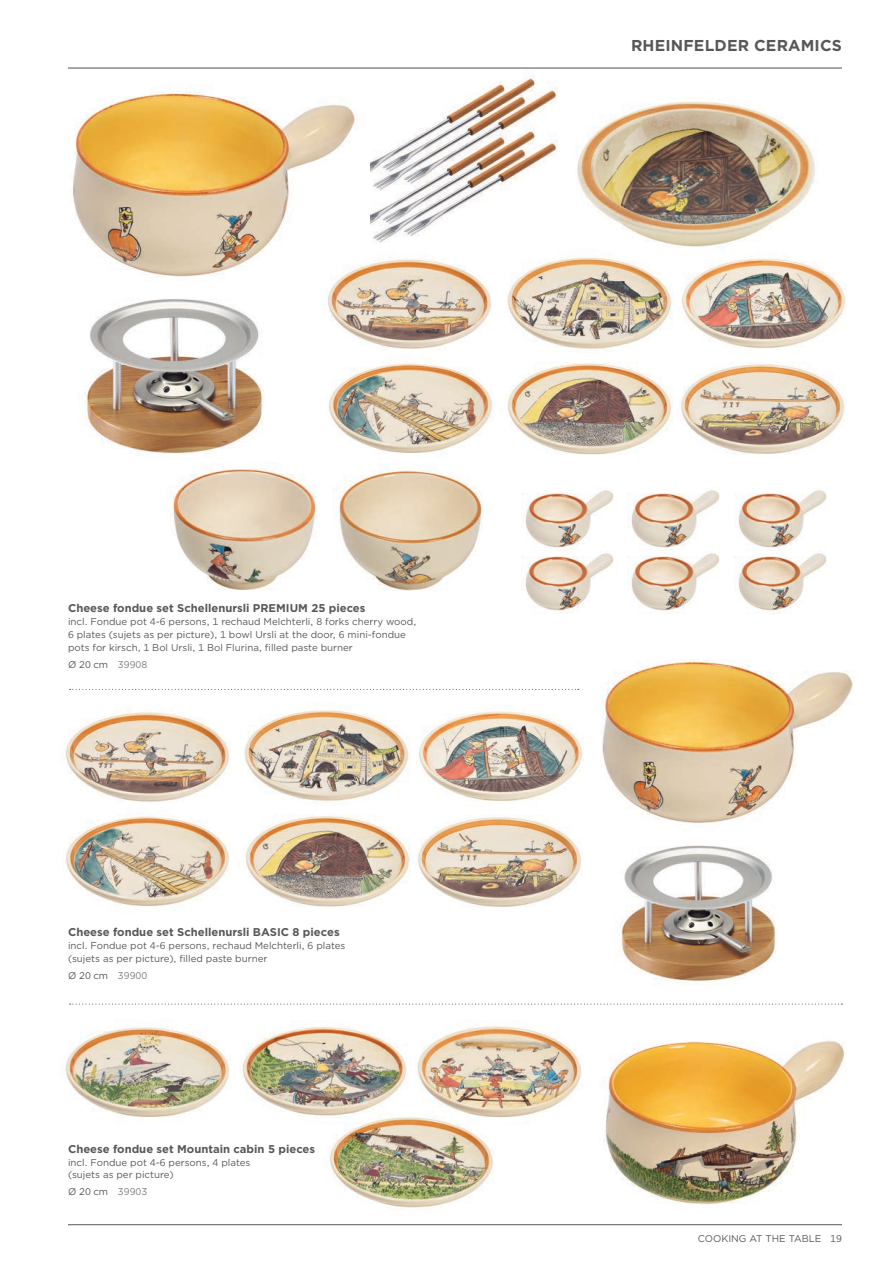
<style>
.page{position:relative;width:893px;height:1263px;background:#fff}
.page>*{position:absolute;margin:0;border:0;box-sizing:border-box;transform-origin:0 0}
.t1{font:700 15.75px "Gotham";letter-spacing:.01em;color:#585858}
.t2{font:700 11.25px "Gotham";color:#585858}
.t3{font:9.75px/12.8px "Gotham";color:#585858}
.s1{color:#7d7d7d}
</style>
<div class="page">
<img style="left:738px;top:566px;width:85px;height:47px">
<img style="left:631px;top:566px;width:85px;height:47px">
<img style="left:525px;top:566px;width:85px;height:47px">
<img style="left:734px;top:489px;width:93px;height:77px">
<img style="left:627px;top:489px;width:93px;height:77px">
<img style="left:522px;top:489px;width:92px;height:77px">
<img style="left:339px;top:67px;width:219px;height:34px">
<img style="left:370px;top:101px;width:188px;height:130px">
<img style="left:72px;top:75px;width:298px;height:202px">
<img style="left:602px;top:659px;width:251px;height:165px">
<img style="left:507px;top:363px;width:165px;height:92px">
<img style="left:245px;top:816px;width:165px;height:91px">
<img style="left:320px;top:231px;width:172px;height:103px">
<img style="left:64px;top:688px;width:166px;height:99px">
<img style="left:681px;top:263px;width:166px;height:78px">
<img style="left:418px;top:688px;width:166px;height:105px">
<img style="left:672px;top:341px;width:173px;height:113px">
<img style="left:410px;top:793px;width:172px;height:114px">
<img style="left:328px;top:334px;width:165px;height:118px">
<img style="left:65px;top:787px;width:165px;height:120px">
<img style="left:500px;top:228px;width:180px;height:129px">
<img style="left:244px;top:710px;width:173px;height:100px">
<img style="left:565px;top:67px;width:264px;height:196px">
<img style="left:338px;top:452px;width:144px;height:139px">
<img style="left:169px;top:469px;width:147px;height:121px">
<img style="left:604px;top:1040px;width:241px;height:165px">
<img style="left:65px;top:1003px;width:166px;height:115px">
<img style="left:242px;top:1027px;width:165px;height:89px">
<img style="left:322px;top:1089px;width:172px;height:119px">
<img style="left:409px;top:1026px;width:173px;height:107px">
<img style="left:86px;top:299px;width:177px;height:156px">
<img style="left:620px;top:845px;width:156px;height:137px">
<svg style="left:70px;top:689px;width:509px;height:1px"></svg>
<svg style="left:70px;top:1003px;width:772px;height:2px"></svg>
<hr style="left:68px;top:1224px;width:774px;height:1px;background:#585858">
<hr style="left:68px;top:68px;width:774px;height:1px;background:#585858">
<h1 class="t1" style="left:631px;top:35px;width:212px">RHEINFELDER CERAMICS</h1>
<p class="t2" style="left:68px;top:601px;width:299px">Cheese fondue set Schellenursli PREMIUM 25 pieces</p>
<p class="t3" style="left:68px;top:615px;width:350px">incl. Fondue pot 4-6 persons, 1 rechaud Melchterli, 8 forks cherry wood,<br>6 plates (sujets as per picture), 1 bowl Ursli at the door, 6 mini-fondue pots for kirsch, 1 Bol Ursli, 1 Bol Flurina, filled paste burner</p>
<p class="t3" style="left:68px;top:657px;width:81px">Ø 20 cm <span class="s1">39908</span></p>
<p class="t2" style="left:68px;top:924px;width:273px">Cheese fondue set Schellenursli BASIC 8 pieces</p>
<p class="t3" style="left:68px;top:939px;width:279px">incl. Fondue pot 4-6 persons, rechaud Melchterli, 6 plates (sujets as per picture), filled paste burner</p>
<p class="t3" style="left:68px;top:968px;width:81px">Ø 20 cm <span class="s1">39900</span></p>
<p class="t2" style="left:68px;top:1141px;width:249px">Cheese fondue set Mountain cabin 5 pieces</p>
<p class="t3" style="left:68px;top:1156px;width:184px">incl. Fondue pot 4-6 persons, 4 plates (sujets as per picture)</p>
<p class="t3" style="left:68px;top:1185px;width:81px">Ø 20 cm <span class="s1">39903</span></p>
<p class="t3" style="left:698px;top:1232px;width:146px">COOKING AT THE TABLE 19</p>
</div>
